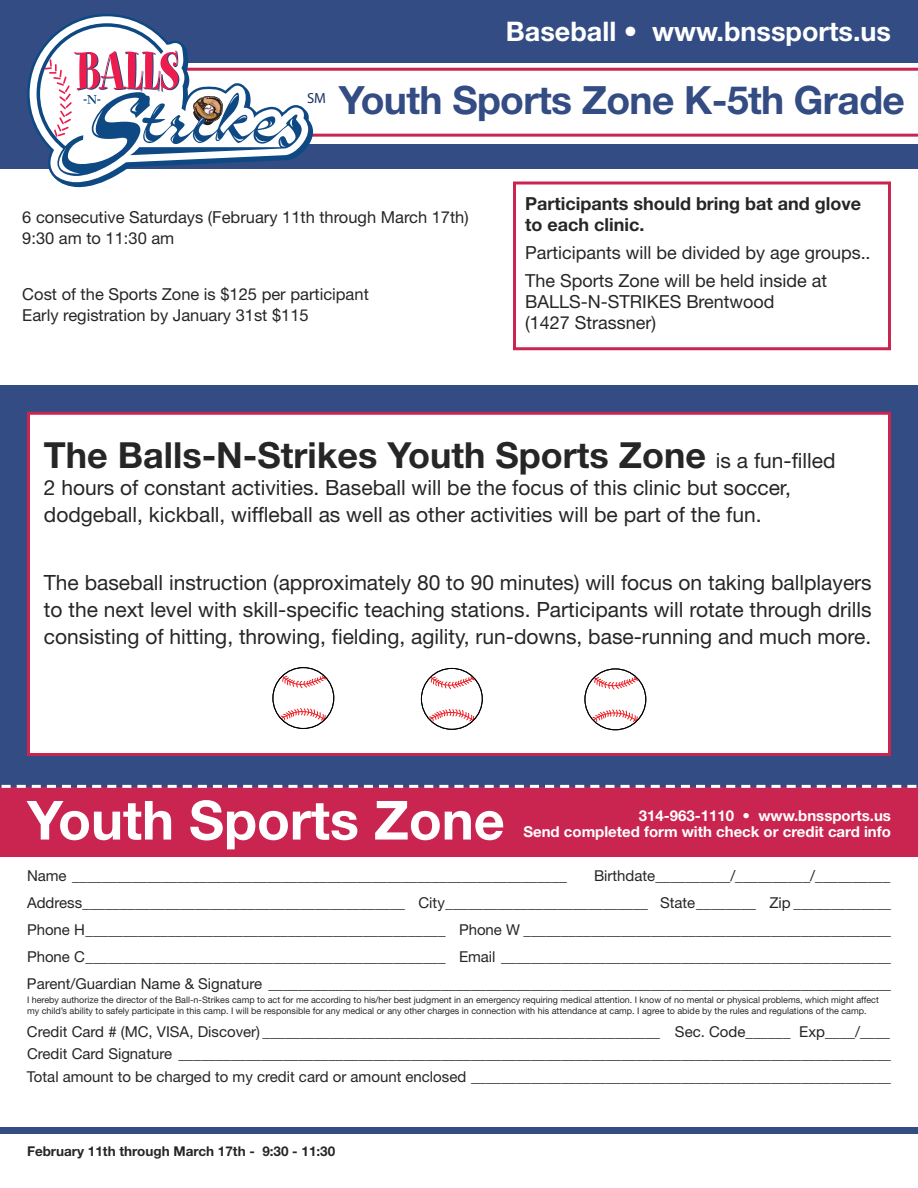
<style>
.page{position:relative;width:918px;height:1188px;background:#fff}
.page>*{position:absolute;margin:0;border:0;box-sizing:border-box;transform-origin:0 0}
.t1{font:700 54px "Helvetica Neue";color:#fff}
.t2{font:700 39px "Helvetica Neue";letter-spacing:-.015em;color:#334c83}
.t3{font:700 36px "Helvetica Neue";color:#272627}
.t4{font:700 27px "Helvetica Neue";color:#fff}
.t5{font:21px/27px "Helvetica Neue";color:#272627}
.t6{font:18px/27.8px "Helvetica Neue";color:#272627}
.t7{font:700 18px/21px "Helvetica Neue";color:#272627}
.t8{font:16.5px/21px "Helvetica Neue";color:#272627}
.t9{font:15px/27px "Helvetica Neue";color:#272627;text-align:justify}
.t10{font:700 15px/16.5px "Helvetica Neue";color:#fff;text-align:right}
.t11{font:14.7px "Myriad";color:#193461}
.t12{font:700 13.5px "Helvetica Neue";color:#272627}
.t13{font:9px/10.5px "Helvetica Neue";color:#272627}
.s1{font-weight:400;font-size:21px}
</style>
<div class="page">
<div style="left:0;top:786px;width:918px;height:71px;background:#ca2550"></div>
<div style="left:0;top:1127px;width:918px;height:7px;background:#334c83"></div>
<div style="left:0;top:0;width:918px;height:169px;background:#334c83"></div>
<div style="left:0;top:385px;width:918px;height:401px;background:#334c83"></div>
<div style="left:85px;top:63px;width:833px;height:81px;background:#fff"></div>
<hr style="left:146px;top:134px;width:772px;height:3px;background:#ca2550">
<hr style="left:146px;top:68px;width:772px;height:3px;background:#ca2550">
<svg style="left:27px;top:14px;width:284px;height:171px"></svg>
<svg style="left:30px;top:16px;width:278px;height:166px"></svg>
<svg style="left:37px;top:23px;width:265px;height:153px"></svg>
<div style="left:30px;top:415px;width:858px;height:338px;background:#fff"></div>
<div style="left:27px;top:412px;width:864px;height:344px;border:3px solid #ca2550"></div>
<div style="left:513px;top:182px;width:378px;height:168px;border:3px solid #ca2550"></div>
<svg style="left:0;top:785px;width:918px;height:3px"></svg>
<svg style="left:281px;top:675px;width:46px;height:14px"></svg>
<svg style="left:280px;top:708px;width:46px;height:14px"></svg>
<div style="left:273px;top:667px;width:61px;height:62px;border:1px solid #000;border-radius:50%"></div>
<svg style="left:593px;top:676px;width:46px;height:14px"></svg>
<svg style="left:592px;top:709px;width:46px;height:14px"></svg>
<div style="left:585px;top:669px;width:61px;height:61px;border:1px solid #000;border-radius:50%"></div>
<svg style="left:430px;top:676px;width:45px;height:13px"></svg>
<svg style="left:429px;top:708px;width:46px;height:15px"></svg>
<div style="left:421px;top:668px;width:61px;height:61px;border:1px solid #000;border-radius:50%"></div>
<h3 class="t4" style="left:506px;top:22px;width:387px">Baseball • www.bnssports.us</h3>
<p class="t11" style="left:307px;top:92px;width:20px">SM</p>
<h2 class="t2" style="left:339px;top:86px;width:568px">Youth Sports Zone K-5th Grade</h2>
<p class="t8" style="left:22px;top:209px;width:448px">6 consecutive Saturdays (February 11th through March 17th)<br>9:30 am to 11:30 am</p>
<p class="t8" style="left:22px;top:285px;width:348px">Cost of the Sports Zone is $125 per participant<br>Early registration by January 31st $115</p>
<p class="t7" style="left:525px;top:195px;width:337px">Participants should bring bat and glove to each clinic.</p>
<p class="t6" style="left:525px;top:240px;width:347px">Participants will be divided by age groups..<br>The Sports Zone will be held inside at</p>
<p class="t6" style="left:525px;top:293px;width:251px;line-height:21px">BALLS-N-STRIKES Brentwood (1427 Strassner)</p>
<h3 class="t3" style="left:44px;top:442px;width:793px">The Balls-N-Strikes Youth Sports Zone <span class="s1">is a fun-filled</span></h3>
<h3 class="t5" style="left:44px;top:476px;width:748px">2 hours of constant activities. Baseball will be the focus of this clinic but soccer, dodgeball, kickball, wiffleball as well as other activities will be part of the fun.</h3>
<p class="t5" style="left:44px;top:571px;width:829px;text-align:justify">The baseball instruction (approximately 80 to 90 minutes) will focus on taking ballplayers to the next level with skill-specific teaching stations. Participants will rotate through drills consisting of hitting, throwing, fielding, agility, run-downs, base-running and much more.</p>
<h1 class="t1" style="left:27px;top:801px;width:479px">Youth Sports Zone</h1>
<p class="t10" style="left:523px;top:808px;width:369px">314-963-1110 • www.bnssports.us<br>Send completed form with check or credit card info</p>
<p class="t9" style="left:27px;top:864px;width:866px;text-indent:567px">Birthdate__________/__________/__________ Address___________________________________________ City___________________________ State________ Zip _____________ Phone H________________________________________________ Phone W _________________________________________________ Phone C________________________________________________ Email ____________________________________________________ Parent/Guardian Name &amp; Signature ___________________________________________________________________________________</p>
<p class="t9" style="left:27px;top:1022px;width:866px;line-height:22.5px">Credit Card # (MC, VISA, Discover) _____________________________________________________ Sec. Code______ Exp____/____ Credit Card Signature _______________________________________________________________________________________________ Total amount to be charged to my credit card or amount enclosed ________________________________________________________</p>
<p class="t9" style="left:27px;top:864px;width:541px">Name __________________________________________________________________</p>
<p class="t13" style="left:27px;top:996px;width:853px">I hereby authorize the director of the Ball-n-Strikes camp to act for me according to his/her best judgment in an emergency requiring medical attention. I know of no mental or physical problems, which might affect my child’s ability to safely participate in this camp. I will be responsible for any medical or any other charges in connection with his attendance at camp. I agree to abide by the rules and regulations of the camp.</p>
<p class="t12" style="left:27px;top:1147px;width:310px">February 11th through March 17th - 9:30 - 11:30</p>
</div>
